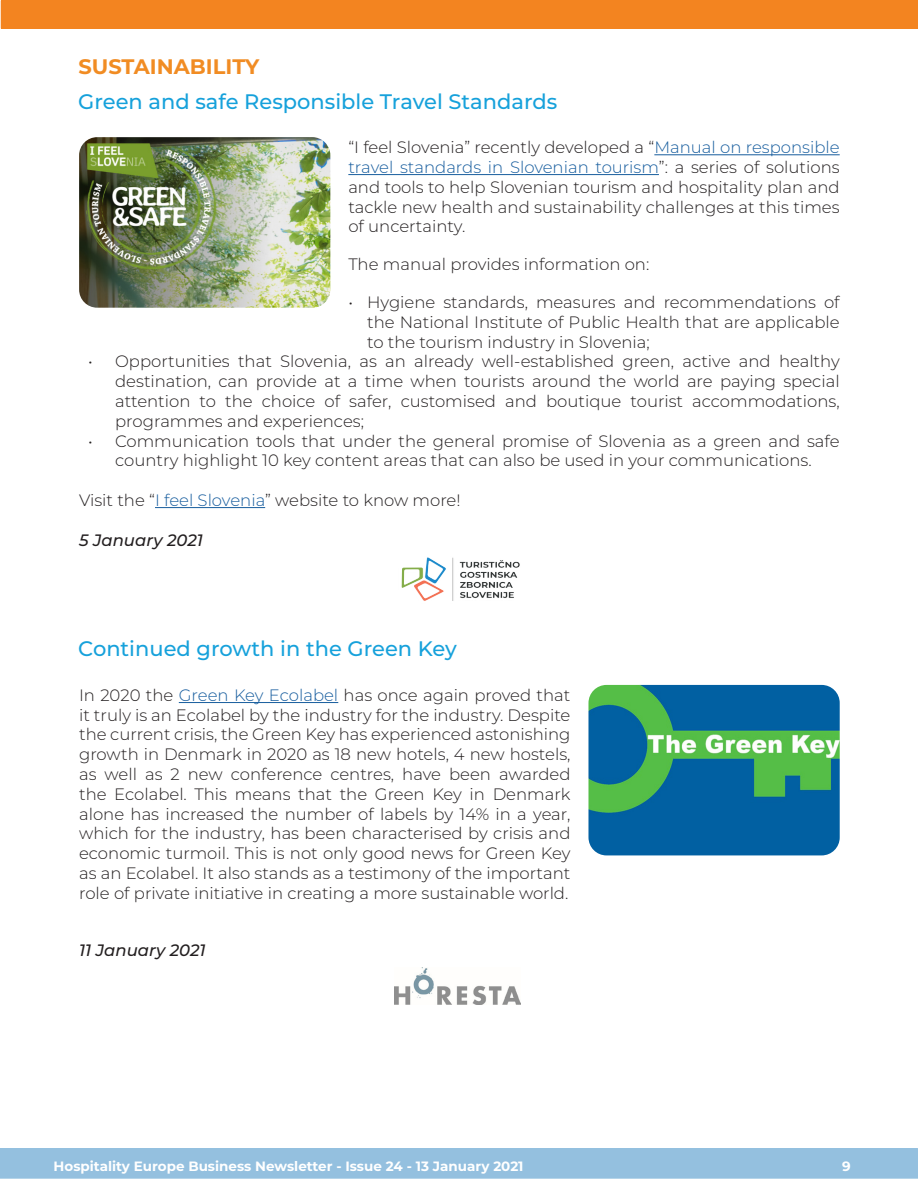
<style>
.page{position:relative;width:918px;height:1188px;background:#fff}
.page>*{position:absolute;margin:0;border:0;box-sizing:border-box;transform-origin:0 0}
.t1{font:500 21px "Montserrat";color:#16a1db}
.t2{font:700 21px "Montserrat";color:#f18c23}
.t3{font:300 16.5px/19.8px "Montserrat";color:#231f20;text-align:justify}
.t4{font:italic 500 16.5px "Montserrat";color:#231f20}
.t5{font:700 13.5px "Montserrat";color:#fff}
.s1{color:#175d9e}
</style>
<div class="page">
<div style="left:1px;top:1149px;width:916px;height:29px;background:#94c0df"></div>
<div style="left:0;top:1148px;width:918px;height:31px;border:2px solid #94c0df"></div>
<hr style="left:654px;top:154px;width:186px;height:1px;background:#175d9e">
<hr style="left:348px;top:174px;width:311px;height:1px;background:#175d9e">
<hr style="left:155px;top:507px;width:110px;height:1px;background:#175d9e">
<div style="left:1px;top:0;width:917px;height:29px;background:#f38420"></div>
<img style="left:401px;top:557px;width:119px;height:44px">
<hr style="left:179px;top:702px;width:159px;height:1px;background:#175d9e">
<img style="left:588px;top:685px;width:252px;height:170px">
<img style="left:395px;top:967px;width:126px;height:37px">
<img style="left:79px;top:137px;width:251px;height:171px">
<p class="t2" style="left:79px;top:52px;width:182px">SUSTAINABILITY</p>
<p class="t1" style="left:78px;top:87px;width:480px">Green and safe Responsible Travel Standards</p>
<p class="t3" style="left:348px;top:137px;width:493px">“I feel Slovenia” recently developed a “<span class="s1">Manual on responsible travel standards in Slovenian tourism</span>”: a series of solutions and tools to help Slovenian tourism and hospitality plan and tackle new health and sustainability challenges at this times of uncertainty.</p>
<p class="t3" style="left:348px;top:254px;width:303px">The manual provides information on:</p>
<p class="t3" style="left:367px;top:292px;width:474px;text-indent:-19px">• Hygiene standards, measures and recommendations of the National Institute of Public Health that are applicable to the tourism industry in Slovenia;</p>
<p class="t3" style="left:115px;top:351px;width:726px;text-indent:-27px">• Opportunities that Slovenia, as an already well-established green, active and healthy destination, can provide at a time when tourists around the world are paying special attention to the choice of safer, customised and boutique tourist accommodations, programmes and experiences;</p>
<p class="t3" style="left:88px;top:430px;width:753px;text-align:center">• Communication tools that under the general promise of Slovenia as a green and safe country highlight 10 key content areas that can also be used in your communications.</p>
<p class="t3" style="left:79px;top:490px;width:383px">Visit the “<span class="s1">I feel Slovenia</span>” website to know more!</p>
<p class="t4" style="left:79px;top:528px;width:125px">5 January 2021</p>
<p class="t1" style="left:78px;top:634px;width:380px">Continued growth in the Green Key</p>
<p class="t3" style="left:79px;top:685px;width:493px">In 2020 the <span class="s1">Green Key Ecolabel</span> has once again proved that it truly is an Ecolabel by the industry for the industry. Despite the current crisis, the Green Key has experienced astonishing growth in Denmark in 2020 as 18 new hotels, 4 new hostels, as well as 2 new conference centres, have been awarded the Ecolabel. This means that the Green Key in Denmark alone has increased the number of labels by 14% in a year, which for the industry, has been characterised by crisis and economic turmoil. This is not only good news for Green Key as an Ecolabel. It also stands as a testimony of the important role of private initiative in creating a more sustainable world.</p>
<p class="t4" style="left:79px;top:939px;width:128px">11 January 2021</p>
<p class="t5" style="left:54px;top:1157px;width:471px">Hospitality Europe Business Newsletter - Issue 24 - 13 January 2021</p>
<p class="t5" style="left:842px;top:1157px;width:10px">9</p>
</div>
